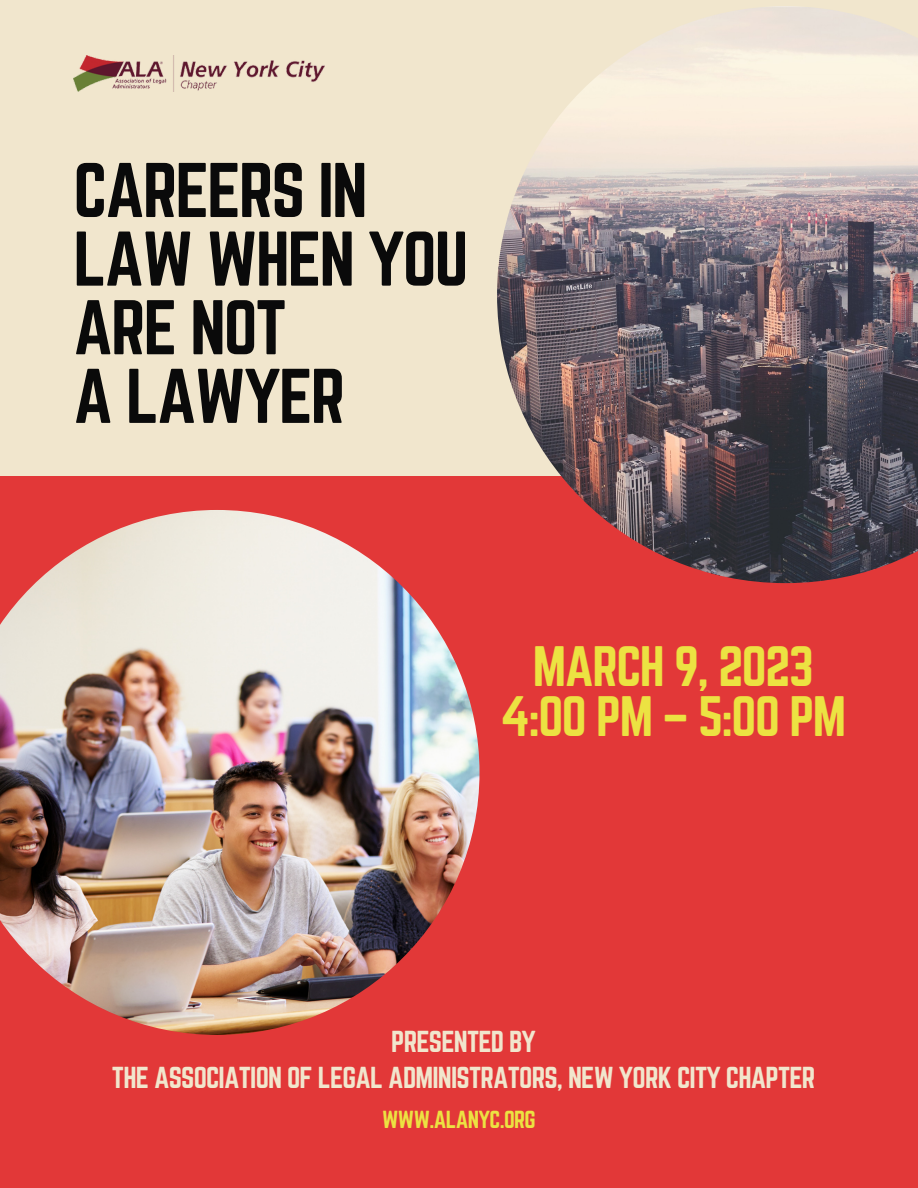
<style>
.page{position:relative;width:918px;height:1188px;background:#f1e6cd}
.page>*{position:absolute;margin:0;border:0;box-sizing:border-box;transform-origin:0 0}
.t1{font:67.65px/68.7px "Norwester";letter-spacing:-.03em;color:#0a0a0a}
.t2{font:49.8px/50.8px "Norwester";letter-spacing:-.03em;color:#ece242;text-align:center}
.t3{font:26.55px/36px "Norwester";letter-spacing:-.03em;color:#f1e6cd;text-align:center}
.t4{font:21.6px "Norwester";letter-spacing:-.03em;color:#ece242}
</style>
<div class="page">
<div style="left:0;top:476px;width:918px;height:712px;background:#e23838"></div>
<img style="left:497px;top:6px;width:421px;height:577px">
<img style="left:0;top:510px;width:480px;height:525px">
<img style="left:73px;top:56px;width:251px;height:36px">
<h1 class="t1" style="left:73px;top:156px;width:397px">CAREERS IN<br>LAW WHEN YOU<br>ARE NOT<br>A LAWYER</h1>
<h2 class="t2" style="left:500px;top:640px;width:347px">MARCH 9, 2023<br>4:00 PM – 5:00 PM</h2>
<p class="t3" style="left:112px;top:1024px;width:705px">PRESENTED BY<br>THE ASSOCIATION OF LEGAL ADMINISTRATORS, NEW YORK CITY CHAPTER</p>
<p class="t4" style="left:382px;top:1106px;width:155px">WWW.ALANYC.ORG</p>
</div>
